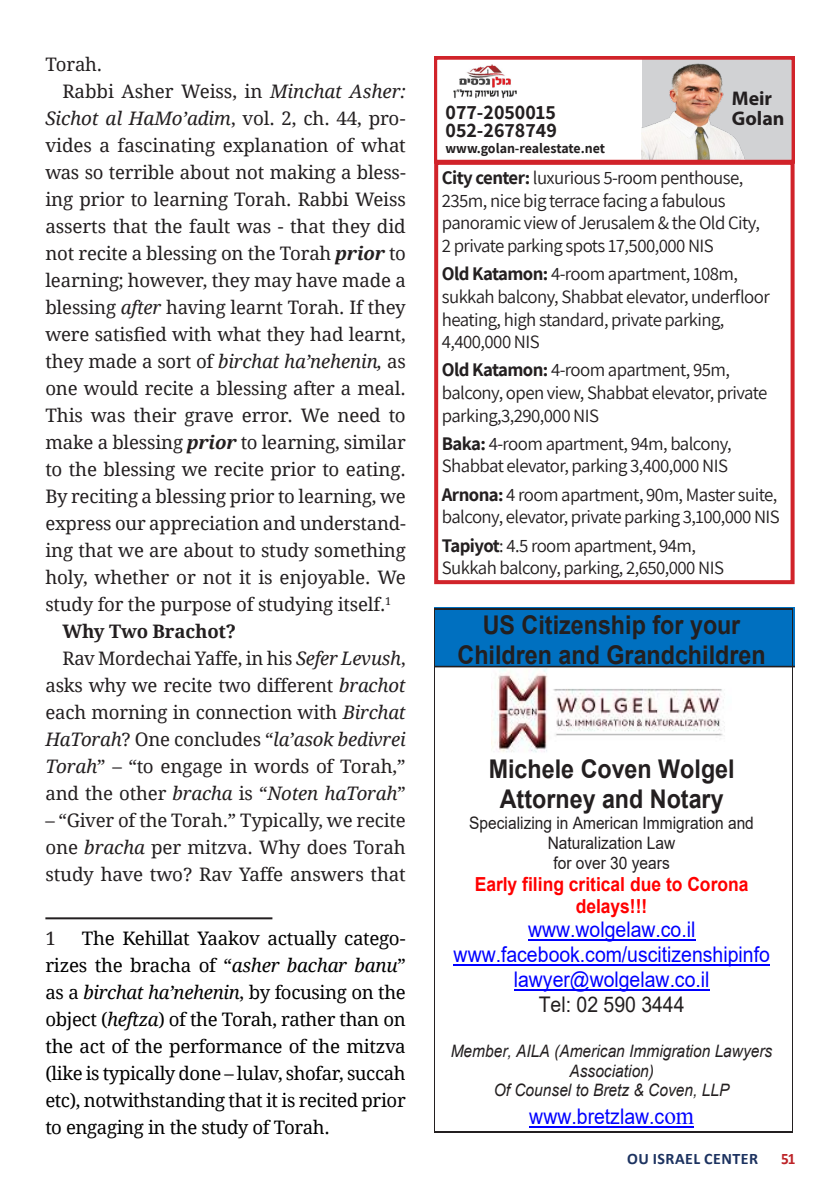
<style>
.page{position:relative;width:840px;height:1191px;background:#fff}
.page>*{position:absolute;margin:0;border:0;box-sizing:border-box;transform-origin:0 0}
.t1{font:700 25.8px/29.6px "Arial";color:#231f20;text-align:center;scale:.9 1}
.t2{font:21.6px/24.8px "Arial";color:#00f;text-align:center;scale:.9 1}
.t3{font:700 20px "Assistant";color:#231f20}
.t4{font:700 19.8px "Myriad Pro";color:#231f20}
.t5{font:700 19.4px/22.2px "Arial";color:#f00;text-align:center;scale:.9 1}
.t6{font:18.8px/22.6px "Assistant";letter-spacing:-.03em;color:#231f20}
.MAIN_TEXT{font:18.6px/27px "Droid Serif";letter-spacing:-.01em;color:#231f20;text-align:justify}
.MAIN_TEXT-2{font:18.6px/27px "Droid Serif";letter-spacing:-.02em;color:#000;text-align:justify}
.MAIN_TEXT-3{font:700 18.6px "Droid Serif";letter-spacing:-.01em;color:#231f20}
.t7{font:italic 17.2px/19.8px "Arial";color:#231f20;text-align:center;scale:.9 1}
.t8{font:17.2px/19.8px "Arial";color:#231f20;text-align:center;scale:.9 1}
.t9{font:700 16px "Calibri";letter-spacing:.03em;color:#1c3260}
.t10{font:700 16px "Calibri";color:#bd2327;scale:.95 1}
.t11{font:700 14px "Assistant";color:#231f20}
.t12{font:8.8px "Calibri";color:#231f20}
.s1{font-style:italic}
.s2{font-weight:700;font-style:italic}
.s3{font-size:12.6px}
.s4{font-weight:700}
.s5{color:#231f20}
.s6{font-family:"Times New Roman";font-size:25.8px}
</style>
<div class="page">
<div style="left:622px;top:57px;width:172px;height:104px;background:#d1d2d4"></div>
<div style="left:434px;top:57px;width:207px;height:109px;background:#fff"></div>
<div style="left:434px;top:161px;width:360px;height:423px;border:4px solid #d1232a"></div>
<img style="left:641px;top:62px;width:103px;height:97px">
<img style="left:453px;top:64px;width:63px;height:35px">
<div style="left:434px;top:57px;width:360px;height:107px;border:4px solid #d1232a"></div>
<hr style="left:45px;top:917px;width:227px;height:2px;background:#231f20">
<div style="left:434px;top:607px;width:360px;height:60px;background:#0070c0"></div>
<hr style="left:434px;top:609px;width:1px;height:30px;background:#231f20">
<hr style="left:791px;top:609px;width:1px;height:30px;background:#231f20">
<hr style="left:434px;top:639px;width:1px;height:30px;background:#231f20">
<hr style="left:791px;top:639px;width:1px;height:30px;background:#231f20">
<img style="left:491px;top:669px;width:234px;height:84px">
<hr style="left:434px;top:669px;width:1px;height:85px;background:#231f20">
<hr style="left:791px;top:669px;width:1px;height:85px;background:#231f20">
<svg style="left:434px;top:754px;width:1px;height:29px"></svg>
<hr style="left:434px;top:783px;width:1px;height:30px;background:#231f20">
<hr style="left:791px;top:783px;width:1px;height:30px;background:#231f20">
<hr style="left:527px;top:939px;width:168px;height:2px;background:#00f">
<hr style="left:453px;top:964px;width:316px;height:2px;background:#00f">
<hr style="left:513px;top:989px;width:196px;height:1px;background:#00f">
<svg style="left:434px;top:813px;width:1px;height:287px"></svg>
<hr style="left:529px;top:1126px;width:164px;height:2px;background:#00f">
<hr style="left:435px;top:1131px;width:356px;height:1px;background:#231f20">
<hr style="left:434px;top:1100px;width:1px;height:31px;background:#231f20">
<hr style="left:791px;top:1100px;width:1px;height:31px;background:#231f20">
<p class="MAIN_TEXT" style="left:45px;top:51px;width:58px">Torah.</p>
<p class="MAIN_TEXT" style="left:45px;top:78px;width:362px;text-indent:17px">Rabbi Asher Weiss, in <span class="s1">Minchat Asher:<br>Sichot al HaMo’adim</span>, vol. 2, ch. 44, pro&shy;vides a fascinating explanation of what was so terrible about not making a bless&shy;ing prior to learning Torah. Rabbi Weiss asserts that the fault was - that they did not recite a blessing on the Torah <span class="s2">prior</span> to learning; however, they may have made a blessing <span class="s1">after</span> having learnt Torah. If they were satisfied with what they had learnt, they made a sort of <span class="s1">birchat ha’nehenin,</span> as one would recite a blessing after a meal.<br>This was their grave error. We need to make a blessing <span class="s2">prior</span> to learning, similar to the blessing we recite prior to eating.<br>By reciting a blessing prior to learning, we express our appreciation and understand&shy;ing that we are about to study something holy, whether or not it is enjoyable. We study for the purpose of studying itself.<sup>1</sup></p>
<p class="MAIN_TEXT-3" style="left:62px;top:620px;width:175px">Why Two Brachot?</p>
<p class="MAIN_TEXT" style="left:45px;top:645px;width:362px;text-indent:17px">Rav Mordechai Yaffe, in his <span class="s1">Sefer Levush</span>, asks why we recite two different <span class="s1">brachot </span>each morning in connection with <span class="s1">Birchat HaTorah</span>? One concludes “<span class="s1">la’asok bedivrei Torah</span>” – “to engage in words of Torah,” and the other <span class="s1">bracha</span> is “<span class="s1">Noten haTorah</span>”</p>
<p class="MAIN_TEXT" style="left:45px;top:807px;width:362px">– “Giver of the Torah.” Typically, we recite one <span class="s1">bracha</span> per mitzva. Why does Torah study have two? Rav Yaffe answers that</p>
<p class="MAIN_TEXT-2" style="left:45px;top:925px;width:362px;text-indent:36px">The Kehillat Yaakov actually catego&shy;rizes the bracha of “<span class="s1">asher bachar banu</span>” as a <span class="s1">birchat ha’nehenin</span>, by focusing on the object (<span class="s1">heftza</span>) of the Torah, rather than on the act of the performance of the mitzva (like is typically done – lulav, shofar, succah etc), notwithstanding that it is recited prior to engaging in the study of Torah.</p>
<p class="MAIN_TEXT" style="left:45px;top:925px;width:12px">1</p>
<p class="t4" style="left:731px;top:86px;width:42px">Meir</p>
<p class="t3" style="left:445px;top:99px;width:112px">077-2050015</p>
<p class="t4" style="left:731px;top:105px;width:54px">Golan</p>
<p class="t3" style="left:445px;top:117px;width:113px">052-2678749</p>
<p class="t11" style="left:445px;top:139px;width:161px">www.golan-realestate.net</p>
<p class="t12" style="left:429px;top:175px;width:200px">(mamad), sukkah balcony, view, elevator, 3,400,000 NIS</p>
<p class="t12" style="left:429px;top:195px;width:249px"><span class="s3">Old Katamon</span>: 4-room apartment, 90 sqm, well split, bright, airy,</p>
<p class="t12" style="left:429px;top:220px;width:115px">elevator, parking, 3,290,000 NIS</p>
<p class="t12" style="left:429px;top:240px;width:260px"><span class="s3">Old Katamon</span>: Spacious 3-room apartment in a very quiet street, 75</p>
<p class="t12" style="left:429px;top:264px;width:184px">elevator, private parking, storeroom, 2,690,000 NIS</p>
<p class="t6" style="left:441px;top:166px;width:319px"><span class="s4">City center:</span> luxurious 5-room penthouse, 235m, nice big terrace facing a fabulous panoramic view of Jerusalem &amp; the Old City, 2 private parking spots 17,500,000 NIS</p>
<p class="t6" style="left:441px;top:262px;width:329px"><span class="s4">Old Katamon:</span> 4-room apartment, 108m, sukkah balcony, Shabbat elevator, underfloor heating, high standard, private parking, 4,400,000 NIS</p>
<p class="t6" style="left:441px;top:358px;width:327px"><span class="s4">Old Katamon:</span> 4-room apartment, 95m, balcony, open view, Shabbat elevator, private parking,3,290,000 NIS</p>
<p class="t6" style="left:441px;top:431px;width:291px"><span class="s4">Baka:</span> 4-room apartment, 94m, balcony,<br>Shabbat elevator, parking 3,400,000 NIS</p>
<p class="t6" style="left:441px;top:482px;width:339px"><span class="s4">Arnona:</span> 4 room apartment, 90m, Master suite, balcony, elevator, private parking 3,100,000 NIS</p>
<p class="t6" style="left:441px;top:533px;width:283px"><span class="s4">Tapiyot</span>: 4.5 room apartment, 94m,<br>Sukkah balcony, parking, 2,650,000 NIS</p>
<p class="t1" style="left:457px;top:610px;width:344px">US Citizenship for your<br>Children and Grandchildren</p>
<p class="t1" style="left:488px;top:754px;width:275px">Michele Coven Wolgel<br>Attorney and Notary</p>
<p class="t8" style="left:469px;top:813px;width:317px">Specializing in American Immigration and<br>Naturalization Law<br>for over 30 years</p>
<p class="t5" style="left:474px;top:873px;width:305px">Early filing critical due to Corona delays!!!</p>
<p class="t2" style="left:453px;top:917px;width:353px">www.wolgelaw.co.il www.facebook.com/uscitizenshipinfo lawyer@wolgelaw.co.il<br><span class="s5">Tel: 02 590 3444</span></p>
<p class="t7" style="left:450px;top:1041px;width:359px">Member, AILA (American Immigration Lawyers<br>Association)<br>Of Counsel to Bretz &amp; Coven, LLP</p>
<p class="t2" style="left:529px;top:1104px;width:184px">www.bretzlaw.c<span class="s6">om</span></p>
<p class="t9" style="left:626px;top:1147px;width:132px">OU ISRAEL CENTER</p>
<p class="t10" style="left:780px;top:1147px;width:17px">51</p>
</div>
